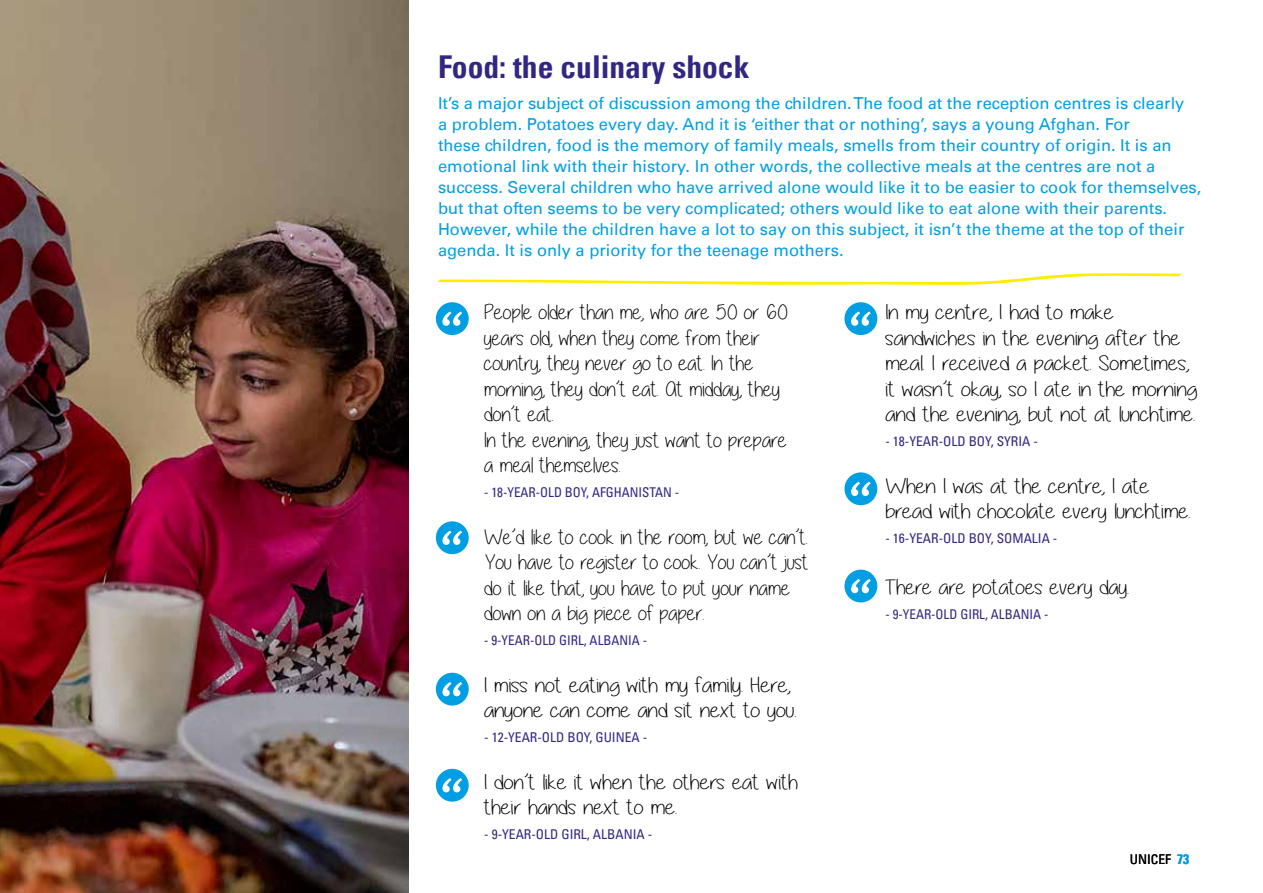
<style>
.page{position:relative;width:1263px;height:893px;background:#fff}
.page>*{position:absolute;margin:0;border:0;box-sizing:border-box;transform-origin:0 0}
.t1{font:700 condensed 31.5px "Univers LT Pro";color:#312783}
.t2{font:21px/25.5px "Alittlesunshine";color:#000;scale:1.3 1}
.t3{font:21px/25.5px "Alittlesunshine";color:#000;scale:1.16 1}
.t4{font:21px "Alittlesunshine";color:#000;scale:1.26 1}
.t5{font:16.5px/21px "Univers LT";color:#009fe3}
.t6{font:condensed 13.5px "Univers LT Pro";color:#312783}
.t7{font:condensed 13.5px "Univers LT Pro";color:#000}
.s1{font-weight:700;color:#009fe3}
</style>
<div class="page">
<img style="left:0;top:0;width:408px;height:893px">
<div style="left:436px;top:302px;width:33px;height:33px;background:#009fe3;border-radius:50%"></div>
<svg style="left:442px;top:311px;width:20px;height:15px"></svg>
<div style="left:436px;top:521px;width:33px;height:33px;background:#009fe3;border-radius:50%"></div>
<svg style="left:442px;top:531px;width:20px;height:14px"></svg>
<div style="left:436px;top:673px;width:33px;height:32px;background:#009fe3;border-radius:50%"></div>
<svg style="left:442px;top:682px;width:20px;height:14px"></svg>
<div style="left:436px;top:769px;width:33px;height:33px;background:#009fe3;border-radius:50%"></div>
<svg style="left:442px;top:778px;width:20px;height:14px"></svg>
<div style="left:844px;top:302px;width:33px;height:33px;background:#009fe3;border-radius:50%"></div>
<svg style="left:851px;top:311px;width:20px;height:15px"></svg>
<div style="left:844px;top:472px;width:33px;height:33px;background:#009fe3;border-radius:50%"></div>
<svg style="left:851px;top:482px;width:20px;height:14px"></svg>
<div style="left:844px;top:570px;width:33px;height:32px;background:#009fe3;border-radius:50%"></div>
<svg style="left:851px;top:579px;width:20px;height:14px"></svg>
<svg style="left:438px;top:273px;width:744px;height:12px"></svg>
<h1 class="t1" style="left:438px;top:48px;width:313px">Food: the culinary shock</h1>
<p class="t5" style="left:438px;top:93px;width:765px">It’s a major subject of discussion among the children. The food at the reception centres is clearly<br>a problem. Potatoes every day. And it is ‘either that or nothing’, says a young Afghan. For<br>these children, food is the memory of family meals, smells from their country of origin. It is an emotional link with their history. In other words, the collective meals at the centres are not a success. Several children who have arrived alone would like it to be easier to cook for themselves, but that often seems to be very complicated; others would like to eat alone with their parents.<br>However, while the children have a lot to say on this subject, it isn’t the theme at the top of their agenda. It is only a priority for the teenage mothers.</p>
<p class="t3" style="left:484px;top:300px;width:263px">People older than me, who are 50 or 60 years old, when they come from their country, they never go to eat. In the morning, they don’t eat. At midday, they don’t eat.<br>In the evening, they just want to prepare a meal themselves.</p>
<p class="t6" style="left:484px;top:484px;width:196px">- 18-YEAR-OLD BOY, AFGHANISTAN -</p>
<p class="t3" style="left:484px;top:524px;width:281px">We’d like to cook in the room, but we can’t.<br>You have to register to cook. You can’t just do it like that, you have to put your name down on a big piece of paper.</p>
<p class="t6" style="left:484px;top:632px;width:164px">- 9-YEAR-OLD GIRL, ALBANIA -</p>
<p class="t2" style="left:484px;top:672px;width:242px">I miss not eating with my family. Here, anyone can come and sit next to you.</p>
<p class="t6" style="left:484px;top:729px;width:164px">- 12-YEAR-OLD BOY, GUINEA -</p>
<p class="t2" style="left:484px;top:769px;width:243px">I don’t like it when the others eat with their hands next to me.</p>
<p class="t6" style="left:484px;top:826px;width:169px">- 9-YEAR-OLD GIRL, ALBANIA -</p>
<p class="t2" style="left:885px;top:300px;width:241px">In my centre, I had to make sandwiches in the evening after the meal. I received a packet. Sometimes, it wasn’t okay, so I ate in the morning and the evening, but not at lunchtime.</p>
<p class="t6" style="left:885px;top:433px;width:154px">- 18-YEAR-OLD BOY, SYRIA -</p>
<p class="t2" style="left:885px;top:473px;width:236px">When I was at the centre, I ate bread with chocolate every lunchtime.</p>
<p class="t6" style="left:885px;top:530px;width:173px">- 16-YEAR-OLD BOY, SOMALIA -</p>
<p class="t4" style="left:885px;top:576px;width:195px">There are potatoes every day.</p>
<p class="t6" style="left:885px;top:605px;width:164px">- 9-YEAR-OLD GIRL, ALBANIA -</p>
<p class="t7" style="left:1130px;top:850px;width:61px">UNICEF <span class="s1">73</span></p>
</div>
